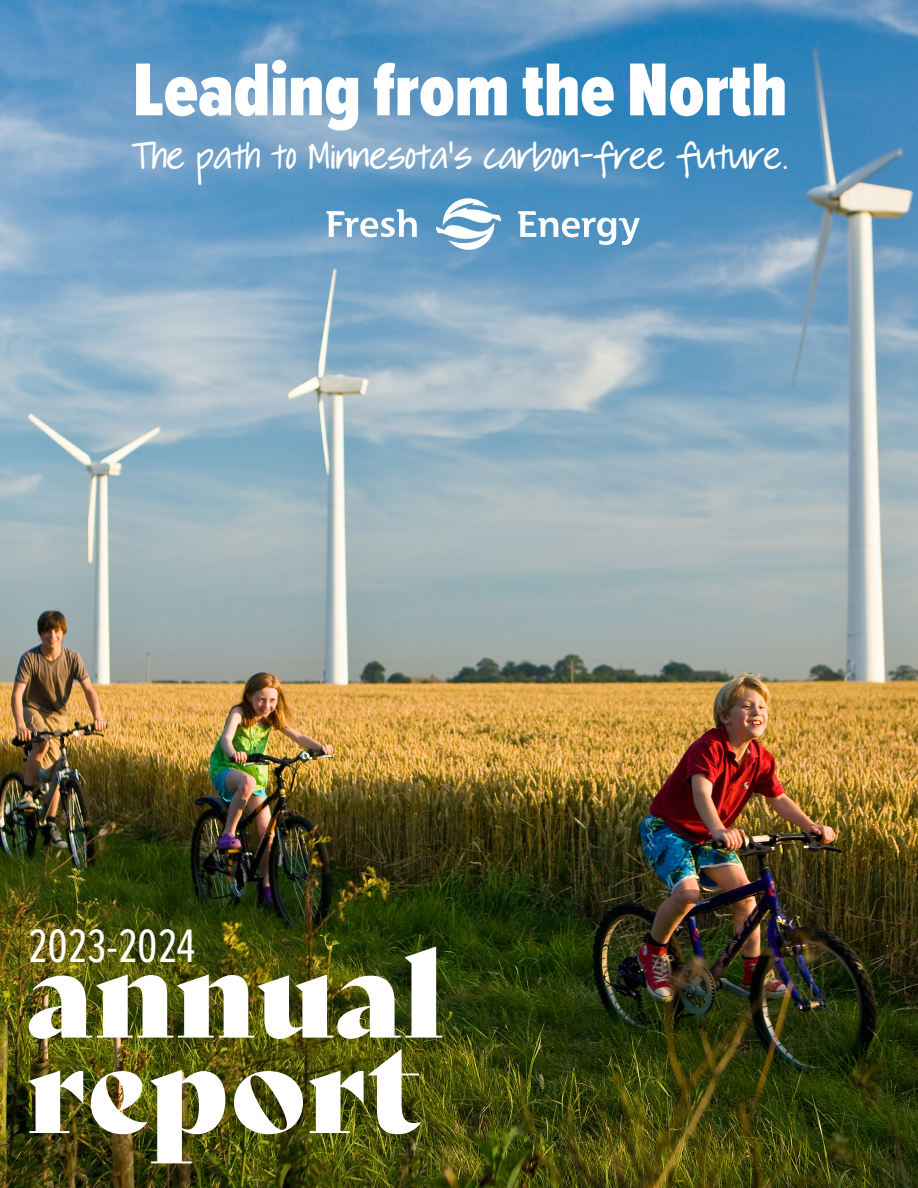
<style>
.page{position:relative;width:918px;height:1188px;background:#fff}
.page>*{position:absolute;margin:0;border:0;box-sizing:border-box;transform-origin:0 0}
.Headline{font:121.5px "Bely Display";color:#fff}
.Headline-2{font:900 77.7px "Proxima Nova Ex Cn";color:#fff}
.Headline-3{font:48.6px "Proxima Nova Ex Cn";color:#fff}
.Headline-4{font:31.05px "DJB It's Our Choices";color:#fff}
</style>
<div class="page">
<img style="left:0;top:0;width:918px;height:1188px">
<svg style="left:327px;top:209px;width:90px;height:28px"></svg>
<svg style="left:518px;top:211px;width:122px;height:34px"></svg>
<svg style="left:436px;top:198px;width:65px;height:52px"></svg>
<p class="Headline-2" style="left:133px;top:33px;width:656px">Leading from the North</p>
<p class="Headline-4" style="left:132px;top:140px;width:658px">The path to Minnesota’s carbon-free future.</p>
<p class="Headline-3" style="left:28px;top:911px;width:168px">2023-2024</p>
<p class="Headline" style="left:27px;top:896px;width:419px">annual</p>
<p class="Headline" style="left:27px;top:991px;width:395px">report</p>
</div>
